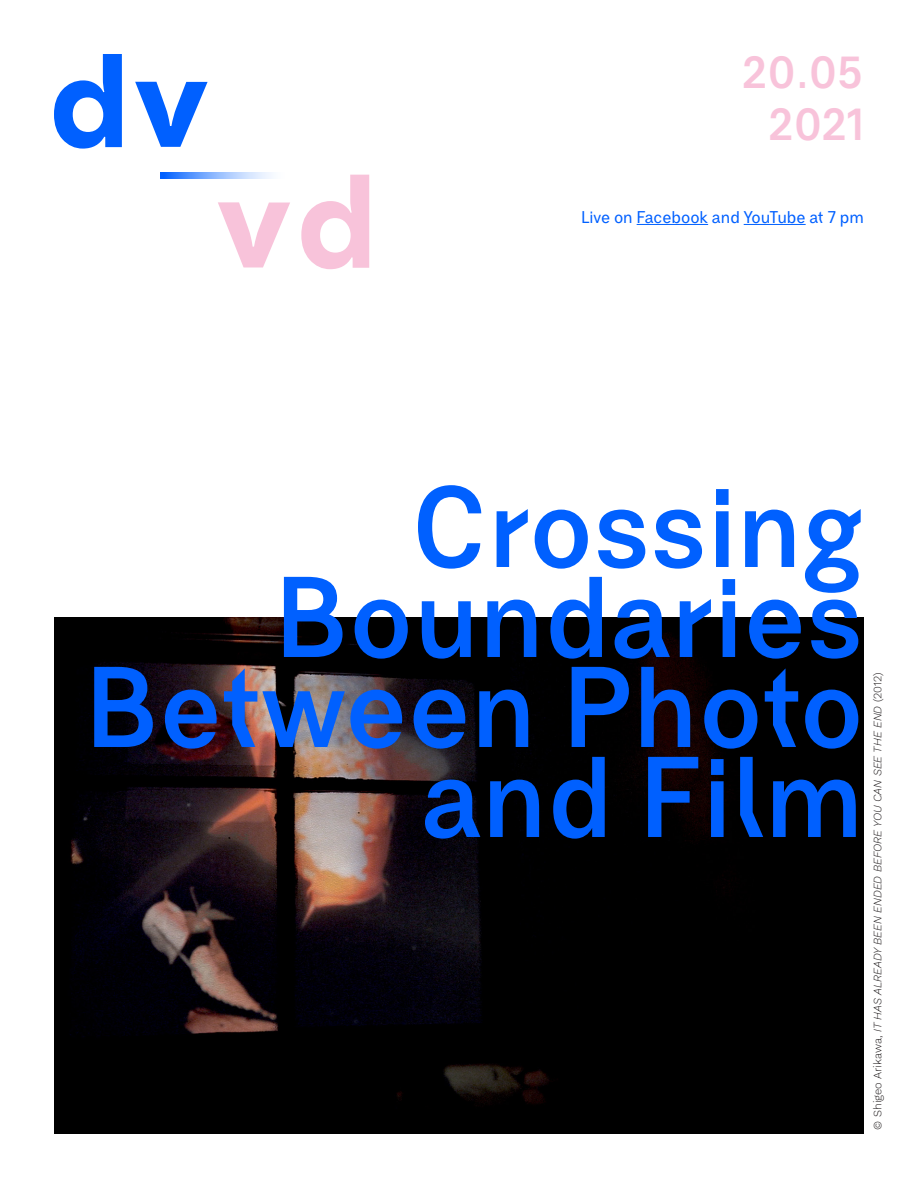
<style>
.page{position:relative;width:918px;height:1188px;background:#fff}
.page>*{position:absolute;margin:0;border:0;box-sizing:border-box;transform-origin:0 0}
.t1{font:700 111px/90px "Videographe LM";color:#0060ff;text-align:right}
.t2{font:700 43.5px "Videographe LM";color:#f8c3da}
.t3{font:16.5px "Videographe RB";color:#0060ff}
.t4{font:italic 300 11.25px "Work Sans";color:#231f20}
.s1{font-style:normal}
</style>
<div class="page">
<img style="left:54px;top:617px;width:810px;height:517px">
<hr style="left:637px;top:224px;width:71px;height:1px;background:#0060ff">
<hr style="left:744px;top:224px;width:62px;height:1px;background:#0060ff">
<svg style="left:54px;top:54px;width:68px;height:95px"></svg>
<svg style="left:135px;top:82px;width:73px;height:65px"></svg>
<svg style="left:218px;top:202px;width:72px;height:65px"></svg>
<svg style="left:301px;top:175px;width:68px;height:94px"></svg>
<svg style="left:160px;top:172px;width:112px;height:6px"></svg>
<p class="t2" style="left:741px;top:45px;width:125px">20.05</p>
<p class="t2" style="left:767px;top:97px;width:98px">2021</p>
<p class="t3" style="left:581px;top:207px;width:284px">Live on Facebook and YouTube at 7 pm</p>
<p class="t1" style="left:85px;top:480px;width:781px">Crossing<br>Boundaries<br>Between Photo and Film</p>
<p class="t4" style="left:869px;top:1130px;width:459px;rotate:-90deg"><span class="s1">© Shigeo Arikawa,</span> IT HAS ALREADY BEEN ENDED BEFORE YOU CAN SEE THE END <span class="s1">(2012)</span></p>
</div>
